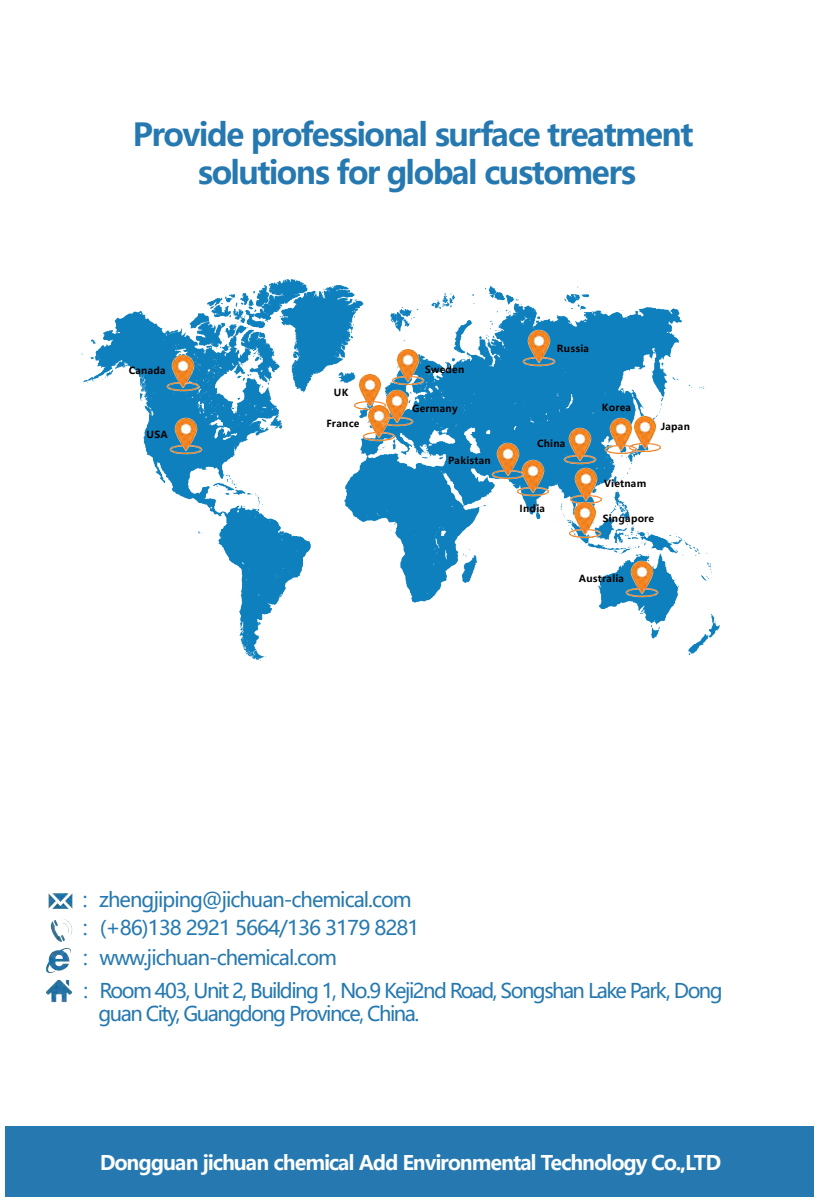
<style>
.page{position:relative;width:820px;height:1202px;background:#fff}
.page>*{position:absolute;margin:0;border:0;box-sizing:border-box;transform-origin:0 0}
.t1{font:700 31.6px/37.8px "Microsoft Ya Hei";letter-spacing:-.05em;color:#2679b0;text-align:center}
.t2{font:20.2px/22.6px "Microsoft Ya Hei";letter-spacing:-.075em;color:#2679b0}
.t3{font:20.2px "Microsoft Ya Hei";letter-spacing:-.05em;color:#2679b0}
.t4{font:700 20px "Microsoft Ya Hei";letter-spacing:-.05em;color:#fff}
.t5{font:11.8px "Microsoft Ya Hei";color:#fffdfd}
.t6{font:700 9.6px "Microsoft Ya Hei";letter-spacing:.025em;color:#040000}
</style>
<div class="page">
<img style="left:81px;top:279px;width:639px;height:382px">
<img style="left:561px;top:427px;width:37px;height:37px">
<img style="left:625px;top:415px;width:37px;height:37px">
<img style="left:567px;top:468px;width:37px;height:37px">
<img style="left:566px;top:501px;width:37px;height:37px">
<img style="left:514px;top:459px;width:37px;height:37px">
<img style="left:351px;top:374px;width:37px;height:37px">
<img style="left:360px;top:405px;width:37px;height:37px">
<img style="left:520px;top:330px;width:37px;height:37px">
<img style="left:602px;top:418px;width:37px;height:37px">
<img style="left:168px;top:418px;width:37px;height:37px">
<img style="left:378px;top:389px;width:37px;height:37px">
<img style="left:164px;top:355px;width:37px;height:37px">
<img style="left:389px;top:349px;width:37px;height:37px">
<img style="left:623px;top:561px;width:37px;height:37px">
<img style="left:489px;top:443px;width:37px;height:37px">
<img style="left:48px;top:893px;width:25px;height:16px">
<img style="left:50px;top:919px;width:23px;height:23px">
<img style="left:46px;top:979px;width:26px;height:24px">
<img style="left:46px;top:948px;width:25px;height:25px">
<div style="left:5px;top:1126px;width:808px;height:71px;background:#2679b0"></div>
<h1 class="t1" style="left:132px;top:115px;width:562px">Provide professional surface treatment solutions for global customers</h1>
<p class="t6" style="left:129px;top:363px;width:39px">Canada</p>
<p class="t6" style="left:147px;top:428px;width:23px">USA</p>
<p class="t6" style="left:334px;top:386px;width:16px">UK</p>
<p class="t6" style="left:326px;top:417px;width:35px">France</p>
<p class="t6" style="left:425px;top:363px;width:41px">Sweden</p>
<p class="t6" style="left:412px;top:402px;width:47px">Germany</p>
<p class="t6" style="left:448px;top:454px;width:44px">Pakistan</p>
<p class="t6" style="left:556px;top:342px;width:34px">Russia</p>
<p class="t6" style="left:537px;top:437px;width:30px">China</p>
<p class="t6" style="left:519px;top:502px;width:27px">India</p>
<p class="t5" style="left:548px;top:511px;width:26px">韓国</p>
<p class="t6" style="left:601px;top:401px;width:31px">Korea</p>
<p class="t6" style="left:660px;top:420px;width:31px">Japan</p>
<p class="t6" style="left:603px;top:477px;width:44px">Vietnam</p>
<p class="t6" style="left:602px;top:512px;width:53px">Singapore</p>
<p class="t6" style="left:578px;top:572px;width:47px">Australia</p>
<p class="t3" style="left:80px;top:886px;width:333px">：zhengjiping@jichuan-chemical.com</p>
<p class="t3" style="left:80px;top:914px;width:341px">：(+86)138 2921 5664/136 3179 8281</p>
<p class="t3" style="left:80px;top:944px;width:258px">：www.jichuan-chemical.com</p>
<p class="t2" style="left:98px;top:979px;width:625px;text-indent:-18px">：Room 403, Unit 2, Building 1, No.9 Keji2nd Road, Songshan Lake Park, Dong guan City, Guangdong Province, China.</p>
<p class="t4" style="left:100px;top:1149px;width:622px">Dongguan jichuan chemical Add Environmental Technology Co.,LTD</p>
</div>
